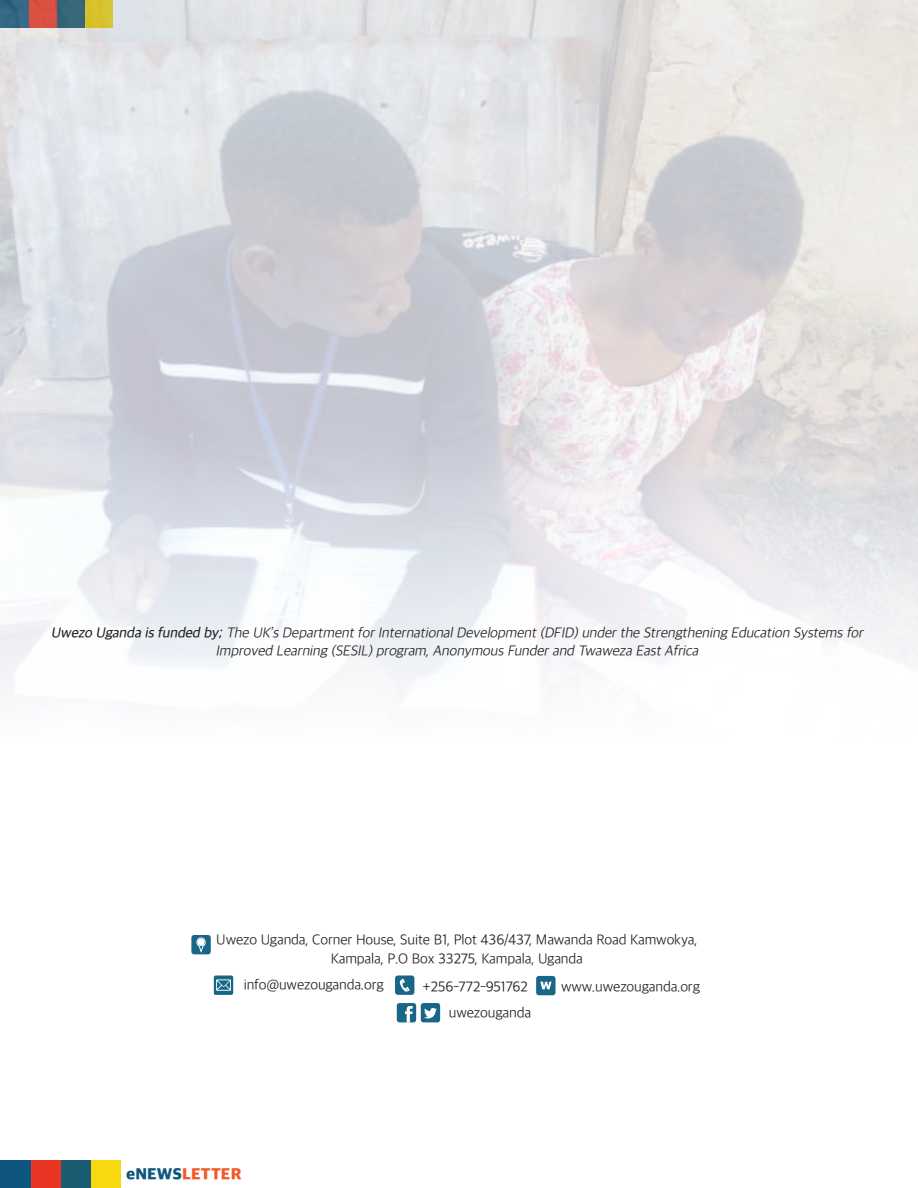
<style>
.page{position:relative;width:918px;height:1188px;background:#fff}
.page>*{position:absolute;margin:0;border:0;box-sizing:border-box;transform-origin:0 0}
.t1{font:800 16.5px "Apple SD Gothic Neo";letter-spacing:.01em;color:#f15a27}
.t2{font:italic 300 14.7px/18px "Apple SD Gothic Neo";color:#231f20;text-align:center}
.t3{font:300 14.7px/19.6px "Apple SD Gothic Neo";letter-spacing:-.01em;color:#231f20;text-align:center}
.s1{font-weight:500}
.s2{color:#0f567e}
</style>
<div class="page">
<div style="left:90px;top:1160px;width:30px;height:28px;background:#f8d80e"></div>
<div style="left:60px;top:1160px;width:30px;height:28px;background:#195c72"></div>
<div style="left:30px;top:1160px;width:30px;height:28px;background:#e83524"></div>
<div style="left:0;top:1160px;width:30px;height:28px;background:#0f567e"></div>
<div style="left:191px;top:935px;width:20px;height:19px;background:#186789;border-radius:3px"></div>
<svg style="left:197px;top:938px;width:9px;height:15px"></svg>
<div style="left:198px;top:939px;width:7px;height:7px;background:#fff;border-radius:50%"></div>
<div style="left:536px;top:976px;width:20px;height:19px;background:#186789;border-radius:3px"></div>
<svg style="left:540px;top:982px;width:12px;height:7px"></svg>
<svg style="left:214px;top:975px;width:19px;height:20px"></svg>
<div style="left:395px;top:975px;width:19px;height:20px;background:#186789;border-radius:3px"></div>
<svg style="left:400px;top:979px;width:10px;height:13px"></svg>
<div style="left:421px;top:1003px;width:19px;height:19px;background:#186789;border-radius:3px"></div>
<svg style="left:424px;top:1008px;width:13px;height:10px"></svg>
<div style="left:397px;top:1003px;width:19px;height:19px;background:#186789;border-radius:3px"></div>
<svg style="left:405px;top:1006px;width:8px;height:17px"></svg>
<img style="left:0;top:0;width:918px;height:690px">
<p class="t2" style="left:51px;top:624px;width:817px"><span class="s1">Uwezo Uganda isfunded by;</span>The UK’sDepartmentforInternationalDevelopment(DFID)underthe Strengthening Education Systemsfor<br>Improved Learning (SESIL)program,AnonymousFunderand Twaweza EastAfrica</p>
<p class="t3" style="left:216px;top:931px;width:483px">Uwezo Uganda, Corner House, Suite B1, Plot 436/437, Mawanda Road Kamwokya,<br>Kampala, P.O Box 33275, Kampala, Uganda</p>
<p class="t3" style="left:244px;top:976px;width:142px">info@uwezouganda.org</p>
<p class="t3" style="left:422px;top:978px;width:107px">+256-772-951762</p>
<p class="t3" style="left:561px;top:978px;width:141px">www.uwezouganda.org</p>
<p class="t3" style="left:449px;top:1004px;width:84px">uwezouganda</p>
<p class="t1" style="left:126px;top:1165px;width:117px"><span class="s2">eNEWS</span>LETTER</p>
</div>
